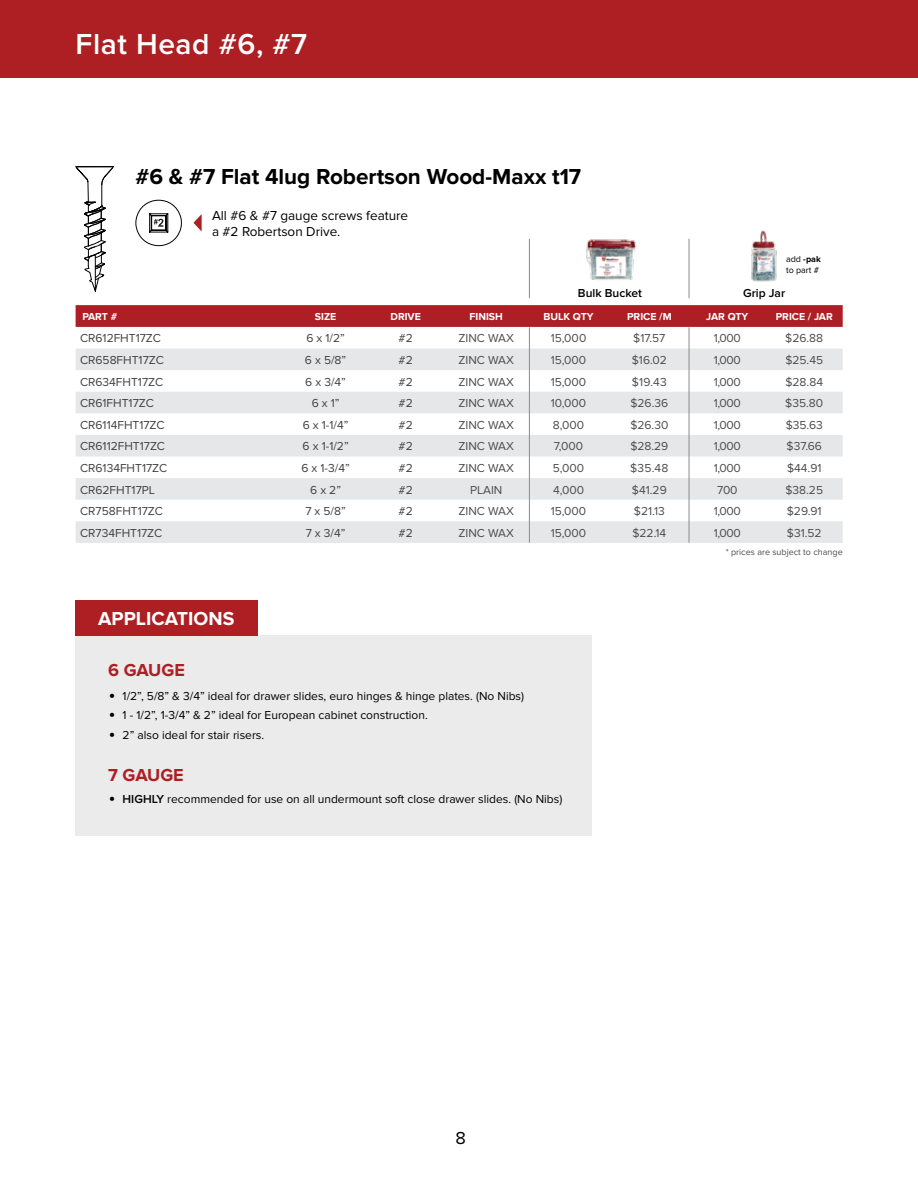
<style>
.page{position:relative;width:918px;height:1188px;background:#fff}
.page>*{position:absolute;margin:0;border:0;box-sizing:border-box;transform-origin:0 0}
.t1{font:600 30px "Proxima Nova";letter-spacing:.02em;color:#fff}
.t2{font:700 22.5px "Proxima Nova";color:#000}
.t3{font:700 19.5px "Proxima Nova";color:#fff}
.t4{font:700 18px "Proxima Nova";letter-spacing:-.005em;color:#ad1f23}
.t5{font:18px "Proxima Nova";color:#000101}
.t6{font:13.5px/16.2px "Proxima Nova";color:#000}
.t7{font:12px "Proxima Nova";color:#4d4d4f}
.t8{font:12px "Proxima Nova";color:#000}
.t9{font:12px "Proxima Nova";color:#414042}
.t10{font:600 12px "Proxima Nova";color:#000}
.t11{font:700 10.5px "Proxima Nova";color:#fff}
.t12{font:9px "Proxima Nova";color:#4d4d4f}
.t13{font:8.85px/10.6px "Proxima Nova";color:#000}
.s1{font-weight:700}
.s2{font-family:"Frutiger LT Std";font-weight:700}
.s3{font-weight:600}
</style>
<div class="page">
<div style="left:0;top:0;width:918px;height:78px;background:#ad1f23"></div>
<svg style="left:193px;top:214px;width:9px;height:18px"></svg>
<svg style="left:135px;top:199px;width:47px;height:48px"></svg>
<svg style="left:75px;top:166px;width:39px;height:126px"></svg>
<img style="left:586px;top:239px;width:51px;height:41px">
<img style="left:751px;top:230px;width:26px;height:52px">
<svg style="left:76px;top:305px;width:767px;height:22px;background:#ad2125"></svg>
<svg style="left:76px;top:349px;width:767px;height:194px;fill:#e6e7e8"></svg>
<hr style="left:529px;top:327px;width:1px;height:216px;background:#888a8d">
<hr style="left:689px;top:327px;width:1px;height:216px;background:#888a8d">
<hr style="left:529px;top:239px;width:1px;height:59px;background:#888a8d">
<hr style="left:689px;top:239px;width:1px;height:59px;background:#888a8d">
<div style="left:76px;top:635px;width:516px;height:201px;background:#ebebec"></div>
<div style="left:76px;top:600px;width:182px;height:36px;background:#ad1f23"></div>
<h1 class="t1" style="left:76px;top:27px;width:233px">Flat Head #6, #7</h1>
<h2 class="t2" style="left:135px;top:164px;width:447px">#6 &amp; #7 Flat 4lug Robertson Wood-Maxx t17</h2>
<p class="t6" style="left:212px;top:208px;width:198px">All #6 &amp; #7 gauge screws feature a #2 Robertson Drive.</p>
<p class="t13" style="left:786px;top:254px;width:36px">add <span class="s1">-pak </span>to part #</p>
<p class="t10" style="left:578px;top:286px;width:66px">Bulk Bucket</p>
<p class="t10" style="left:743px;top:286px;width:44px">Grip Jar</p>
<p class="t11" style="left:82px;top:311px;width:36px">PART #</p>
<p class="t11" style="left:315px;top:311px;width:23px">SIZE</p>
<p class="t11" style="left:390px;top:311px;width:32px">DRIVE</p>
<p class="t11" style="left:470px;top:311px;width:35px">FINISH</p>
<p class="t11" style="left:543px;top:311px;width:52px">BULK QTY</p>
<p class="t11" style="left:627px;top:311px;width:46px">PRICE /M</p>
<p class="t11" style="left:706px;top:311px;width:44px">JAR QTY</p>
<p class="t11" style="left:776px;top:311px;width:59px">PRICE / JAR</p>
<p class="t9" style="left:80px;top:332px;width:82px">CR612FHT17ZC</p>
<p class="t9" style="left:306px;top:332px;width:40px">6 x 1/2”</p>
<p class="t9" style="left:399px;top:332px;width:16px">#2</p>
<p class="t7" style="left:459px;top:332px;width:57px">ZINC WAX</p>
<p class="t7" style="left:551px;top:332px;width:37px">15,000</p>
<p class="t7" style="left:633px;top:332px;width:34px">$17.57</p>
<p class="t7" style="left:714px;top:332px;width:29px">1,000</p>
<p class="t7" style="left:785px;top:332px;width:39px">$26.88</p>
<p class="t9" style="left:80px;top:353px;width:85px">CR658FHT17ZC</p>
<p class="t9" style="left:305px;top:353px;width:43px">6 x 5/8”</p>
<p class="t9" style="left:399px;top:353px;width:16px">#2</p>
<p class="t7" style="left:459px;top:353px;width:57px">ZINC WAX</p>
<p class="t7" style="left:551px;top:353px;width:37px">15,000</p>
<p class="t7" style="left:632px;top:353px;width:37px">$16.02</p>
<p class="t7" style="left:714px;top:353px;width:29px">1,000</p>
<p class="t7" style="left:785px;top:353px;width:39px">$25.45</p>
<p class="t9" style="left:80px;top:375px;width:85px">CR634FHT17ZC</p>
<p class="t9" style="left:305px;top:375px;width:42px">6 x 3/4”</p>
<p class="t9" style="left:399px;top:375px;width:16px">#2</p>
<p class="t7" style="left:459px;top:375px;width:57px">ZINC WAX</p>
<p class="t7" style="left:551px;top:375px;width:37px">15,000</p>
<p class="t7" style="left:632px;top:375px;width:36px">$19.43</p>
<p class="t7" style="left:714px;top:375px;width:29px">1,000</p>
<p class="t7" style="left:785px;top:375px;width:39px">$28.84</p>
<p class="t9" style="left:80px;top:396px;width:75px">CR61FHT17ZC</p>
<p class="t9" style="left:312px;top:396px;width:29px">6 x 1”</p>
<p class="t9" style="left:399px;top:396px;width:16px">#2</p>
<p class="t7" style="left:459px;top:396px;width:57px">ZINC WAX</p>
<p class="t7" style="left:551px;top:396px;width:37px">10,000</p>
<p class="t7" style="left:630px;top:396px;width:39px">$26.36</p>
<p class="t7" style="left:714px;top:396px;width:29px">1,000</p>
<p class="t7" style="left:785px;top:396px;width:39px">$35.80</p>
<p class="t9" style="left:80px;top:418px;width:86px">CR6114FHT17ZC</p>
<p class="t9" style="left:303px;top:418px;width:47px">6 x 1-1/4”</p>
<p class="t9" style="left:399px;top:418px;width:16px">#2</p>
<p class="t7" style="left:459px;top:418px;width:57px">ZINC WAX</p>
<p class="t7" style="left:553px;top:418px;width:33px">8,000</p>
<p class="t7" style="left:630px;top:418px;width:40px">$26.30</p>
<p class="t7" style="left:714px;top:418px;width:29px">1,000</p>
<p class="t7" style="left:786px;top:418px;width:39px">$35.63</p>
<p class="t9" style="left:80px;top:440px;width:86px">CR6112FHT17ZC</p>
<p class="t9" style="left:303px;top:440px;width:48px">6 x 1-1/2”</p>
<p class="t9" style="left:399px;top:440px;width:16px">#2</p>
<p class="t7" style="left:459px;top:440px;width:57px">ZINC WAX</p>
<p class="t7" style="left:554px;top:440px;width:31px">7,000</p>
<p class="t7" style="left:630px;top:440px;width:40px">$28.29</p>
<p class="t7" style="left:714px;top:440px;width:29px">1,000</p>
<p class="t7" style="left:787px;top:440px;width:37px">$37.66</p>
<p class="t9" style="left:80px;top:461px;width:89px">CR6134FHT17ZC</p>
<p class="t9" style="left:301px;top:461px;width:50px">6 x 1-3/4”</p>
<p class="t9" style="left:399px;top:461px;width:16px">#2</p>
<p class="t7" style="left:459px;top:461px;width:57px">ZINC WAX</p>
<p class="t7" style="left:553px;top:461px;width:33px">5,000</p>
<p class="t7" style="left:630px;top:461px;width:40px">$35.48</p>
<p class="t7" style="left:714px;top:461px;width:29px">1,000</p>
<p class="t7" style="left:787px;top:461px;width:36px">$44.91</p>
<p class="t9" style="left:80px;top:483px;width:76px">CR62FHT17PL</p>
<p class="t9" style="left:310px;top:483px;width:32px">6 x 2”</p>
<p class="t9" style="left:399px;top:483px;width:16px">#2</p>
<p class="t7" style="left:470px;top:483px;width:34px">PLAIN</p>
<p class="t7" style="left:553px;top:483px;width:33px">4,000</p>
<p class="t7" style="left:632px;top:483px;width:36px">$41.29</p>
<p class="t7" style="left:717px;top:483px;width:22px">700</p>
<p class="t7" style="left:785px;top:483px;width:39px">$38.25</p>
<p class="t9" style="left:80px;top:504px;width:84px">CR758FHT17ZC</p>
<p class="t9" style="left:305px;top:504px;width:42px">7 x 5/8”</p>
<p class="t9" style="left:399px;top:504px;width:16px">#2</p>
<p class="t7" style="left:459px;top:504px;width:57px">ZINC WAX</p>
<p class="t7" style="left:551px;top:504px;width:37px">15,000</p>
<p class="t7" style="left:634px;top:504px;width:32px">$21.13</p>
<p class="t7" style="left:714px;top:504px;width:29px">1,000</p>
<p class="t7" style="left:787px;top:504px;width:36px">$29.91</p>
<p class="t9" style="left:80px;top:526px;width:84px">CR734FHT17ZC</p>
<p class="t9" style="left:306px;top:526px;width:41px">7 x 3/4”</p>
<p class="t9" style="left:399px;top:526px;width:16px">#2</p>
<p class="t7" style="left:459px;top:526px;width:57px">ZINC WAX</p>
<p class="t7" style="left:551px;top:526px;width:37px">15,000</p>
<p class="t7" style="left:632px;top:526px;width:35px">$22.14</p>
<p class="t7" style="left:714px;top:526px;width:29px">1,000</p>
<p class="t7" style="left:787px;top:526px;width:36px">$31.52</p>
<h3 class="t3" style="left:98px;top:607px;width:138px">APPLICATIONS</h3>
<h3 class="t4" style="left:108px;top:660px;width:78px">6 GAUGE</h3>
<p class="t8" style="left:109px;top:689px;width:417px"><span class="s2">•</span> 1/2”, 5/8” &amp; 3/4” ideal for drawer slides, euro hinges &amp; hinge plates. (No Nibs)</p>
<p class="t8" style="left:109px;top:709px;width:320px"><span class="s2">•</span> 1 - 1/2”, 1-3/4” &amp; 2” ideal for European cabinet construction.</p>
<p class="t8" style="left:109px;top:728px;width:157px"><span class="s2">•</span> 2” also ideal for stair risers.</p>
<h3 class="t4" style="left:108px;top:765px;width:77px">7 GAUGE</h3>
<p class="t8" style="left:109px;top:793px;width:455px"><span class="s2">•</span> <span class="s3">HIGHLY</span> recommended for use on all undermount soft close drawer slides. (No Nibs)</p>
<h3 class="t5" style="left:455px;top:1128px;width:12px">8</h3>
<p class="t12" style="left:726px;top:546px;width:118px">* prices are subject to change</p>
</div>
